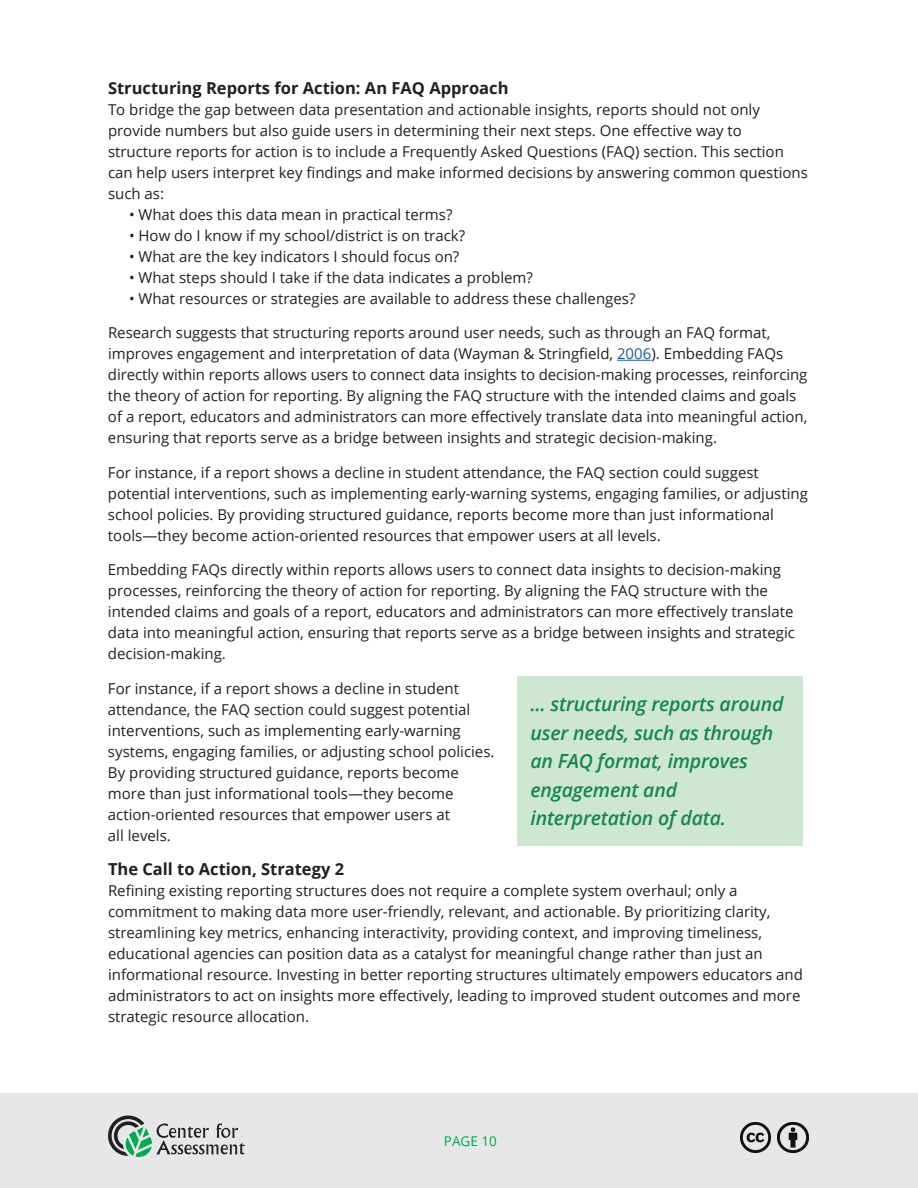
<style>
.page{position:relative;width:918px;height:1188px;background:#fff}
.page>*{position:absolute;margin:0;border:0;box-sizing:border-box;transform-origin:0 0}
.t1{font:italic 600 19.5px/28.5px "Open Sans";letter-spacing:-.01em;color:#16864e}
.t2{font:700 16.5px "Open Sans";color:#231f20}
.t3{font:15px/21px "Open Sans";color:#231f20}
.t4{font:13.5px "Open Sans";color:#00a84e}
.s1{color:#175d9e}
</style>
<div class="page">
<div style="left:0;top:1094px;width:918px;height:94px;background:#e6e7e9"></div>
<svg style="left:108px;top:1116px;width:137px;height:41px"></svg>
<img style="left:778px;top:1122px;width:30px;height:31px">
<img style="left:740px;top:1122px;width:31px;height:30px">
<hr style="left:617px;top:360px;width:34px;height:1px;background:#175d9e">
<div style="left:517px;top:676px;width:285px;height:170px;background:#cee7d3"></div>
<p class="t2" style="left:108px;top:76px;width:402px">Structuring Reports for Action: An FAQ Approach</p>
<p class="t3" style="left:108px;top:98px;width:701px">To bridge the gap between data presentation and actionable insights, reports should not only provide numbers but also guide users in determining their next steps. One effective way to structure reports for action is to include a Frequently Asked Questions (FAQ) section. This section can help users interpret key findings and make informed decisions by answering common questions such as:</p>
<p class="t3" style="left:129px;top:203px;width:325px">• What does this data mean in practical terms?</p>
<p class="t3" style="left:129px;top:224px;width:338px">• How do I know if my school/district is on track?</p>
<p class="t3" style="left:129px;top:245px;width:332px">• What are the key indicators I should focus on?</p>
<p class="t3" style="left:129px;top:266px;width:406px">• What steps should I take if the data indicates a problem?</p>
<p class="t3" style="left:129px;top:287px;width:508px">• What resources or strategies are available to address these challenges?</p>
<p class="t3" style="left:108px;top:322px;width:701px">Research suggests that structuring reports around user needs, such as through an FAQ format, improves engagement and interpretation of data (Wayman &amp; Stringfield, <span class="s1">2006</span>). Embedding FAQs directly within reports allows users to connect data insights to decision-making processes, reinforcing the theory of action for reporting. By aligning the FAQ structure with the intended claims and goals of a report, educators and administrators can more effectively translate data into meaningful action, ensuring that reports serve as a bridge between insights and strategic decision-making.</p>
<p class="t3" style="left:108px;top:461px;width:701px">For instance, if a report shows a decline in student attendance, the FAQ section could suggest potential interventions, such as implementing early-warning systems, engaging families, or adjusting school policies. By providing structured guidance, reports become more than just informational tools—they become action-oriented resources that empower users at all levels.</p>
<p class="t3" style="left:108px;top:559px;width:689px">Embedding FAQs directly within reports allows users to connect data insights to decision-making processes, reinforcing the theory of action for reporting. By aligning the FAQ structure with the intended claims and goals of a report, educators and administrators can more effectively translate data into meaningful action, ensuring that reports serve as a bridge between insights and strategic decision-making.</p>
<p class="t3" style="left:108px;top:677px;width:388px">For instance, if a report shows a decline in student attendance, the FAQ section could suggest potential interventions, such as implementing early-warning systems, engaging families, or adjusting school policies.<br>By providing structured guidance, reports become more than just informational tools—they become action-oriented resources that empower users at<br>all levels.</p>
<p class="t2" style="left:108px;top:857px;width:238px">The Call to Action, Strategy 2</p>
<p class="t3" style="left:108px;top:880px;width:697px">Refining existing reporting structures does not require a complete system overhaul; only a commitment to making data more user-friendly, relevant, and actionable. By prioritizing clarity, streamlining key metrics, enhancing interactivity, providing context, and improving timeliness, educational agencies can position data as a catalyst for meaningful change rather than just an informational resource. Investing in better reporting structures ultimately empowers educators and administrators to act on insights more effectively, leading to improved student outcomes and more strategic resource allocation.</p>
<h1 class="t1" style="left:531px;top:690px;width:254px">... structuring reports around user needs, such as through an FAQ format, improves engagement and interpretation of data.</h1>
<p class="t4" style="left:444px;top:1132px;width:54px">PAGE 10</p>
</div>
